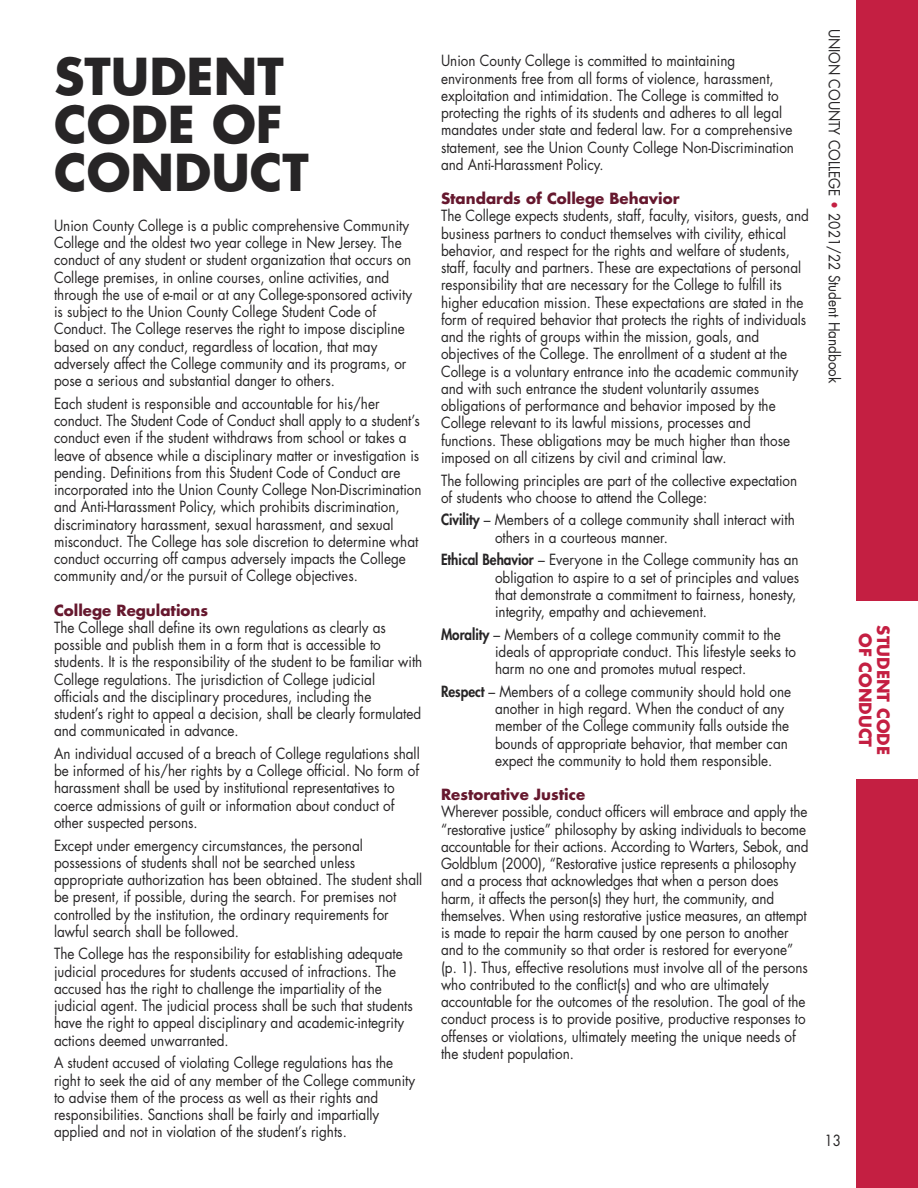
<style>
.page{position:relative;width:918px;height:1188px;background:#fff}
.page>*{position:absolute;margin:0;border:0;box-sizing:border-box;transform-origin:0 0}
.t1{font:700 49.5px/48px "Futura";color:#272526}
.t2{font:700 16.5px/18px "Futura";color:#c41f42;text-align:center}
.t3{font:15px/17.2px "Futura";color:#272526;scale:.9 1}
.t4{font:700 15px "Futura";color:#66182e}
.s1{font-weight:800}
.s2{color:#c41f42}
</style>
<div class="page">
<div style="left:856px;top:0;width:62px;height:1188px;background:#c41f42"></div>
<div style="left:855px;top:601px;width:63px;height:178px;background:#fff"></div>
<h1 class="t1" style="left:54px;top:57px;width:256px">STUDENT<br>CODE OF<br>CONDUCT</h1>
<p class="t3" style="left:54px;top:218px;width:399px">Union County College is a public comprehensive Community College and the oldest two year college in New Jersey. The conduct of any student or student organization that occurs on College premises, in online courses, online activities, and through the use of e-mail or at any College-sponsored activity is subject to the Union County College Student Code of Conduct. The College reserves the right to impose discipline based on any conduct, regardless of location, that may adversely affect the College community and its programs, or pose a serious and substantial danger to others.</p>
<p class="t3" style="left:54px;top:396px;width:410px">Each student is responsible and accountable for his/her conduct. The Student Code of Conduct shall apply to a student’s conduct even if the student withdraws from school or takes a leave of absence while a disciplinary matter or investigation is pending. Definitions from this Student Code of Conduct are incorporated into the Union County College Non-Discrimination and Anti-Harassment Policy, which prohibits discrimination, discriminatory harassment, sexual harassment, and sexual misconduct. The College has sole discretion to determine what conduct occurring off campus adversely impacts the College community and/or the pursuit of College objectives.</p>
<p class="t4" style="left:54px;top:603px;width:156px">College Regulations</p>
<p class="t3" style="left:54px;top:620px;width:411px">The College shall define its own regulations as clearly as possible and publish them in a form that is accessible to students. It is the responsibility of the student to be familiar with College regulations. The jurisdiction of College judicial officials and the disciplinary procedures, including the student’s right to appeal a decision, shall be clearly formulated and communicated in advance.</p>
<p class="t3" style="left:54px;top:746px;width:408px">An individual accused of a breach of College regulations shall be informed of his/her rights by a College official. No form of harassment shall be used by institutional representatives to coerce admissions of guilt or information about conduct of other suspected persons.</p>
<p class="t3" style="left:54px;top:838px;width:411px">Except under emergency circumstances, the personal possessions of students shall not be searched unless appropriate authorization has been obtained. The student shall be present, if possible, during the search. For premises not controlled by the institution, the ordinary requirements for lawful search shall be followed.</p>
<p class="t3" style="left:54px;top:947px;width:400px">The College has the responsibility for establishing adequate judicial procedures for students accused of infractions. The accused has the right to challenge the impartiality of the judicial agent. The judicial process shall be such that students have the right to appeal disciplinary and academic-integrity actions deemed unwarranted.</p>
<p class="t3" style="left:54px;top:1056px;width:403px">A student accused of violating College regulations has the right to seek the aid of any member of the College community to advise them of the process as well as their rights and responsibilities. Sanctions shall be fairly and impartially applied and not in violation of the student’s rights.</p>
<p class="t3" style="left:441px;top:54px;width:394px">Union County College is committed to maintaining environments free from all forms of violence, harassment, exploitation and intimidation. The College is committed to protecting the rights of its students and adheres to all legal mandates under state and federal law. For a comprehensive statement, see the Union County College Non-Discrimination and Anti-Harassment Policy.</p>
<p class="t4" style="left:441px;top:192px;width:240px">Standards of College Behavior</p>
<p class="t3" style="left:441px;top:209px;width:410px">The College expects students, staff, faculty, visitors, guests, and business partners to conduct themselves with civility, ethical behavior, and respect for the rights and welfare of students, staff, faculty and partners. These are expectations of personal responsibility that are necessary for the College to fulfill its higher education mission. These expectations are stated in the form of required behavior that protects the rights of individuals and the rights of groups within the mission, goals, and objectives of the College. The enrollment of a student at the College is a voluntary entrance into the academic community and with such entrance the student voluntarily assumes obligations of performance and behavior imposed by the College relevant to its lawful missions, processes and functions. These obligations may be much higher than those imposed on all citizens by civil and criminal law.</p>
<p class="t3" style="left:441px;top:473px;width:397px">The following principles are part of the collective expectation of students who choose to attend the College:</p>
<p class="t3" style="left:495px;top:513px;width:335px;text-indent:-54px"><span class="s1">Civility</span> – Members of a college community shall interact with others in a courteous manner.</p>
<p class="t3" style="left:495px;top:552px;width:340px;text-indent:-54px"><span class="s1">Ethical Behavior</span> – Everyone in the College community has an obligation to aspire to a set of principles and values that demonstrate a commitment to fairness, honesty, integrity, empathy and achievement.</p>
<p class="t3" style="left:495px;top:627px;width:336px;text-indent:-54px"><span class="s1">Morality</span> – Members of a college community commit to the ideals of appropriate conduct. This lifestyle seeks to harm no one and promotes mutual respect.</p>
<p class="t3" style="left:495px;top:684px;width:331px;text-indent:-54px"><span class="s1">Respect</span> – Members of a college community should hold one another in high regard. When the conduct of any member of the College community falls outside the bounds of appropriate behavior, that member can expect the community to hold them responsible.</p>
<p class="t4" style="left:441px;top:788px;width:146px">Restorative Justice</p>
<p class="t3" style="left:441px;top:804px;width:410px">Wherever possible, conduct officers will embrace and apply the “restorative justice” philosophy by asking individuals to become accountable for their actions. According to Warters, Sebok, and Goldblum (2000), “Restorative justice represents a philosophy and a process that acknowledges that when a person does harm, it affects the person(s) they hurt, the community, and themselves. When using restorative justice measures, an attempt is made to repair the harm caused by one person to another and to the community so that order is restored for everyone” (p. 1). Thus, effective resolutions must involve all of the persons who contributed to the conflict(s) and who are ultimately accountable for the outcomes of the resolution. The goal of the conduct process is to provide positive, productive responses to offenses or violations, ultimately meeting the unique needs of the student population.</p>
<p class="t3" style="left:842px;top:29px;width:396px;rotate:90deg">UNION COUNTY COLLEGE <span class="s2">•</span> 2021/22 Student Handbook</p>
<p class="t2" style="left:891px;top:625px;width:131px;rotate:90deg">STUDENT CODE<br>OF CONDUCT</p>
<p class="t3" style="left:824px;top:1134px;width:20px">13</p>
</div>
